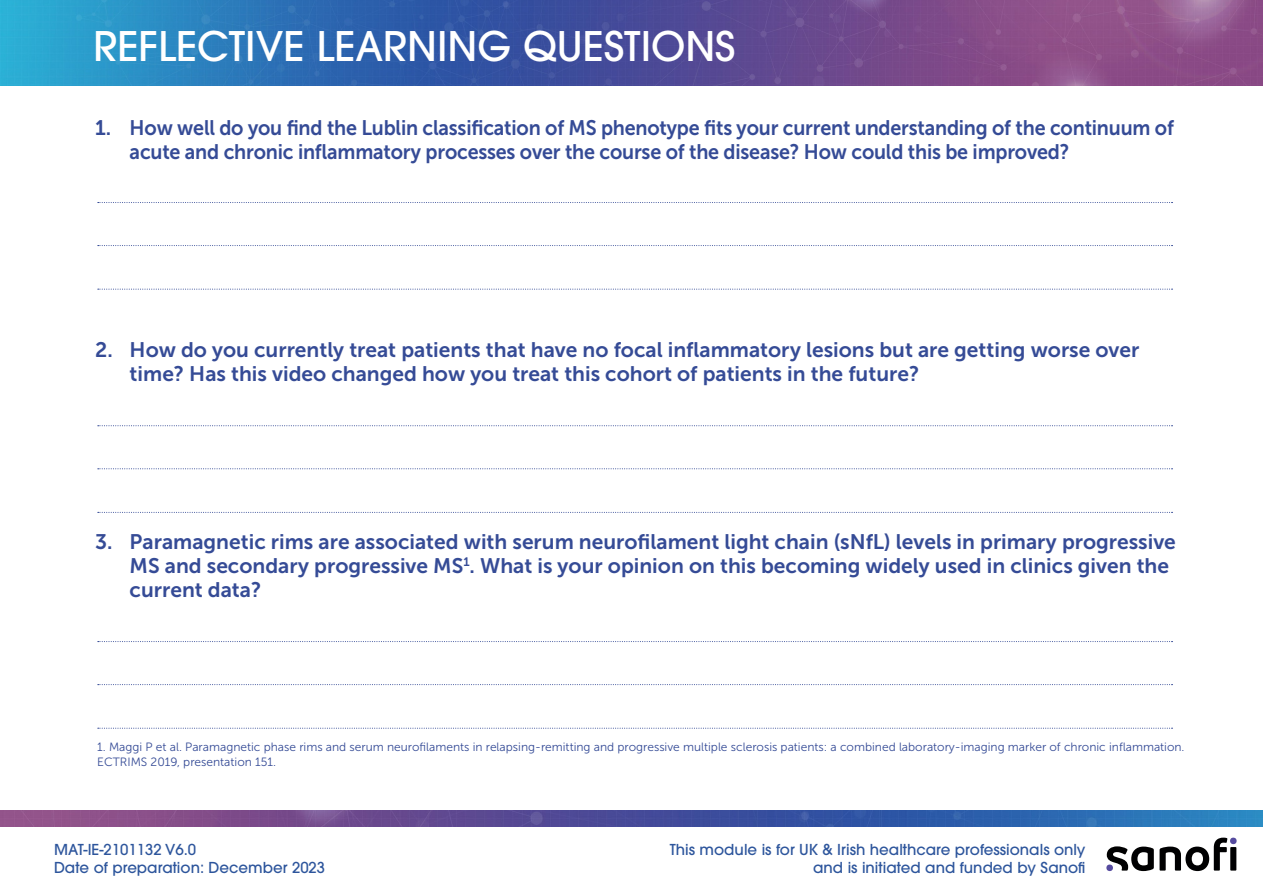
<style>
.page{position:relative;width:1263px;height:893px;background:#fff}
.page>*{position:absolute;margin:0;border:0;box-sizing:border-box;transform-origin:0 0}
.t1{font:500 40.5px "ITC Avant Garde Pro";color:#fff}
.t2{font:21px/24px "Museo Sans 700";color:#354b96}
.t3{font:500 15px/18px "ITC Avant Garde Pro";color:#2d559c}
.t4{font:12px/15px "Museo Sans 300";color:#354b96}
</style>
<div class="page">
<img style="left:0;top:0;width:1263px;height:85px">
<svg style="left:98px;top:202px;width:1074px;height:1px"></svg>
<svg style="left:98px;top:245px;width:1074px;height:1px"></svg>
<svg style="left:98px;top:289px;width:1074px;height:1px"></svg>
<svg style="left:98px;top:425px;width:1074px;height:1px"></svg>
<svg style="left:98px;top:468px;width:1074px;height:1px"></svg>
<svg style="left:98px;top:512px;width:1074px;height:1px"></svg>
<svg style="left:98px;top:641px;width:1074px;height:1px"></svg>
<svg style="left:98px;top:684px;width:1074px;height:1px"></svg>
<svg style="left:98px;top:728px;width:1074px;height:1px"></svg>
<img style="left:0;top:810px;width:1263px;height:16px">
<svg style="left:1107px;top:838px;width:129px;height:33px"></svg>
<p class="t1" style="left:93px;top:20px;width:644px">REFLECTIVE LEARNING QUESTIONS</p>
<p class="t2" style="left:130px;top:116px;width:1046px;text-indent:-34px">1. How well do you find the Lublin classification of MS phenotype fits your current understanding of the continuum of acute and chronic inflammatory processes over the course of the disease? How could this be improved?</p>
<p class="t2" style="left:130px;top:338px;width:1011px;text-indent:-35px">2. How do you currently treat patients that have no focal inflammatory lesions but are getting worse over time? Has this video changed how you treat this cohort of patients in the future?</p>
<p class="t2" style="left:130px;top:530px;width:1048px;text-indent:-35px">3. Paramagnetic rims are associated with serum neurofilament light chain (sNfL) levels in primary progressive<br>MS and secondary progressive MS<sup>1</sup>. What is your opinion on this becoming widely used in clinics given the current data?</p>
<p class="t4" style="left:97px;top:740px;width:1089px">1. Maggi P et al. Paramagnetic phase rims and serum neurofilaments in relapsing-remitting and progressive multiple sclerosis patients: a combined laboratory-imaging marker of chronic inflammation.<br>ECTRIMS 2019, presentation 151.</p>
<p class="t3" style="left:54px;top:840px;width:273px">MAT-IE-2101132 V6.0<br>Date of preparation: December 2023</p>
<p class="t3" style="left:670px;top:840px;width:417px">This module is for UK &amp; Irish healthcare professionals only</p>
<p class="t3" style="left:813px;top:858px;width:274px">and is initiated and funded by Sanofi</p>
</div>
